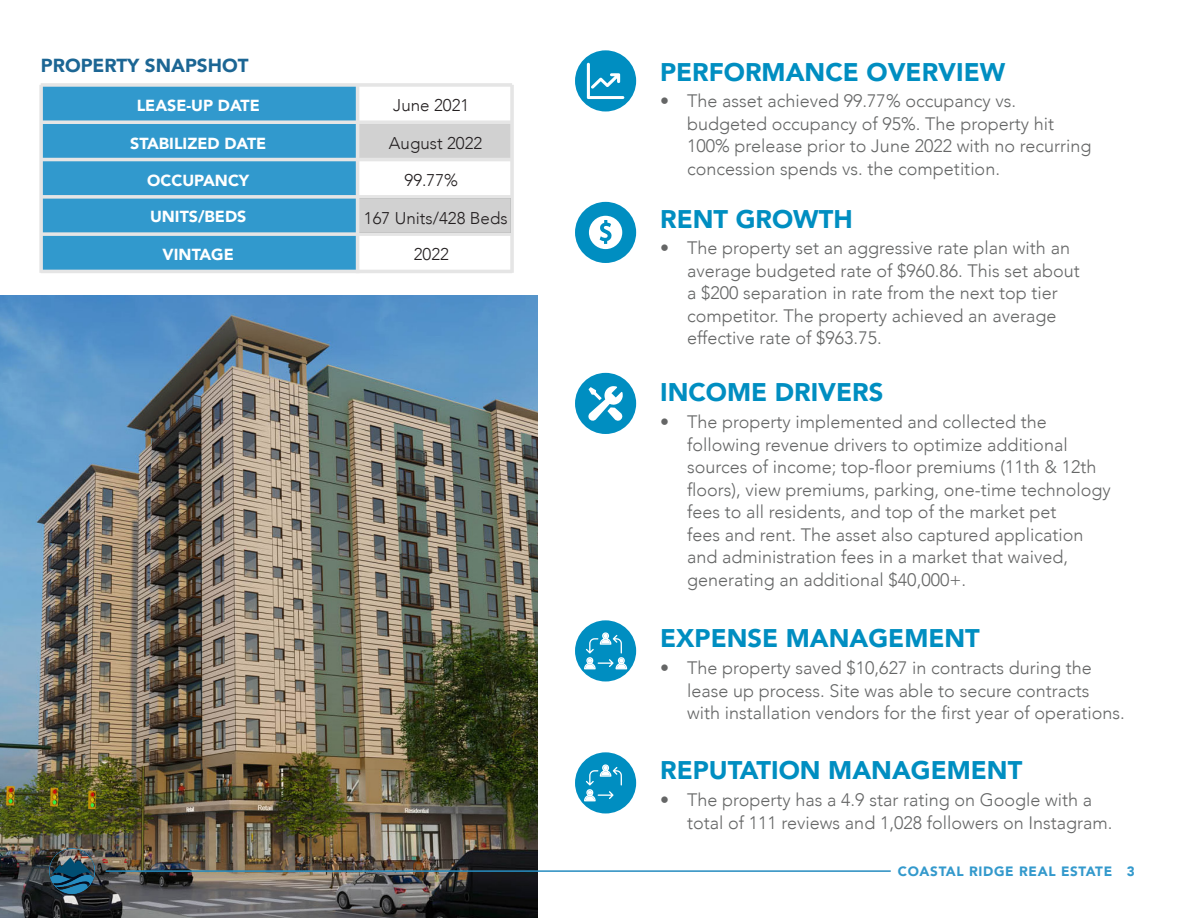
<style>
.page{position:relative;width:1188px;height:918px;background:#fff}
.page>*{position:absolute;margin:0;border:0;box-sizing:border-box;transform-origin:0 0}
.t1{font:900 25.5px "Avenir";color:#008ec1}
.t2{font:900 18.9px "Avenir";color:#1c6694}
.t3{font:300 18px/22.5px "Avenir";color:#656666}
.t4{font:300 16.95px "Avenir";color:#231f20}
.t5{font:900 16.05px "Avenir";color:#fff}
.t6{font:900 13.5px "Avenir";letter-spacing:.05em;color:#39c}
</style>
<div class="page">
<img style="left:0;top:296px;width:538px;height:622px">
<hr style="left:106px;top:870px;width:785px;height:2px;background:#268cc0">
<img style="left:50px;top:849px;width:44px;height:45px">
<div style="left:575px;top:50px;width:61px;height:61px;background:#008ec1;border-radius:50%"></div>
<svg style="left:587px;top:63px;width:37px;height:36px"></svg>
<div style="left:575px;top:373px;width:61px;height:61px;background:#008ec1;border-radius:50%"></div>
<svg style="left:588px;top:386px;width:35px;height:35px"></svg>
<div style="left:575px;top:202px;width:61px;height:61px;background:#008ec1;border-radius:50%"></div>
<svg style="left:589px;top:216px;width:33px;height:33px"></svg>
<div style="left:575px;top:620px;width:61px;height:61px;background:#008ec1;border-radius:50%"></div>
<svg style="left:584px;top:632px;width:43px;height:37px"></svg>
<div style="left:575px;top:752px;width:61px;height:61px;background:#008ec1;border-radius:50%"></div>
<svg style="left:584px;top:764px;width:38px;height:37px"></svg>
<div style="left:41px;top:85px;width:317px;height:188px;background:#3199cd"></div>
<svg style="left:43px;top:120px;width:467px;height:4px;background:#d7dfe3"></svg>
<div style="left:358px;top:124px;width:153px;height:33px;background:#d1d1d1"></div>
<hr style="left:41px;top:158px;width:471px;height:3px;background:#e5e5e5">
<svg style="left:43px;top:195px;width:467px;height:4px;background:#d4dce0"></svg>
<svg style="left:43px;top:232px;width:467px;height:4px;background:#d6dee2"></svg>
<hr style="left:41px;top:270px;width:471px;height:3px;background:#e5e5e5">
<svg style="left:41px;top:83px;width:471px;height:4px;background:#dee2e5"></svg>
<hr style="left:510px;top:85px;width:4px;height:188px;background:#e5e5e5">
<div style="left:358px;top:199px;width:153px;height:34px;background:#d1d1d1"></div>
<hr style="left:356px;top:85px;width:3px;height:188px;background:#e5e5e5">
<svg style="left:39px;top:85px;width:4px;height:188px"></svg>
<p class="t2" style="left:41px;top:49px;width:209px">PROPERTY SNAPSHOT</p>
<p class="t5" style="left:137px;top:92px;width:125px">LEASE-UP DATE</p>
<p class="t4" style="left:393px;top:95px;width:78px">June 2021</p>
<p class="t5" style="left:130px;top:129px;width:138px">STABILIZED DATE</p>
<p class="t4" style="left:389px;top:133px;width:95px">August 2022</p>
<p class="t5" style="left:147px;top:167px;width:104px">OCCUPANCY</p>
<p class="t4" style="left:405px;top:171px;width:55px">99.77%</p>
<p class="t5" style="left:150px;top:203px;width:98px">UNITS/BEDS</p>
<p class="t4" style="left:364px;top:208px;width:145px">167 Units/428 Beds</p>
<p class="t5" style="left:163px;top:240px;width:73px">VINTAGE</p>
<p class="t4" style="left:414px;top:244px;width:37px">2022</p>
<p class="t1" style="left:660px;top:51px;width:347px">PERFORMANCE OVERVIEW</p>
<p class="t3" style="left:687px;top:90px;width:406px;text-indent:-27px">• The asset achieved 99.77% occupancy vs. budgeted occupancy of 95%. The property hit 100% prelease prior to June 2022 with no recurring concession spends vs. the competition.</p>
<p class="t1" style="left:660px;top:198px;width:194px">RENT GROWTH</p>
<p class="t3" style="left:687px;top:237px;width:394px;text-indent:-27px">• The property set an aggressive rate plan with an average budgeted rate of $960.86. This set about a $200 separation in rate from the next top tier competitor. The property achieved an average effective rate of $963.75.</p>
<p class="t1" style="left:660px;top:370px;width:225px">INCOME DRIVERS</p>
<p class="t3" style="left:687px;top:411px;width:425px;text-indent:-27px">• The property implemented and collected the following revenue drivers to optimize additional sources of income; top-floor premiums (11th &amp; 12th floors), view premiums, parking, one-time technology fees to all residents, and top of the market pet<br>fees and rent. The asset also captured application and administration fees in a market that waived, generating an additional $40,000+.</p>
<p class="t1" style="left:660px;top:616px;width:321px">EXPENSE MANAGEMENT</p>
<p class="t3" style="left:687px;top:657px;width:439px;text-indent:-27px">• The property saved $10,627 in contracts during the lease up process. Site was able to secure contracts with installation vendors for the first year of operations.</p>
<p class="t1" style="left:660px;top:748px;width:364px">REPUTATION MANAGEMENT</p>
<p class="t3" style="left:687px;top:789px;width:427px;text-indent:-27px">• The property has a 4.9 star rating on Google with a total of 111 reviews and 1,028 followers on Instagram.</p>
<p class="t6" style="left:898px;top:860px;width:239px">COASTAL RIDGE REAL ESTATE 3</p>
</div>
